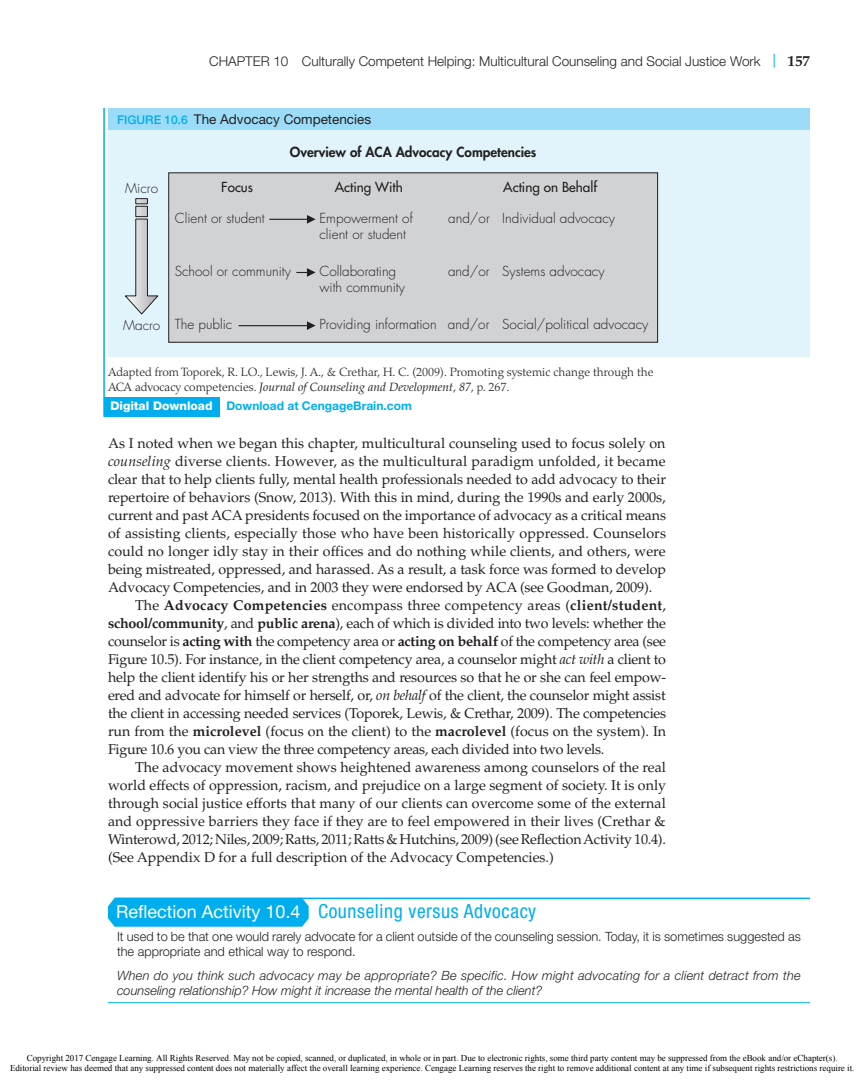
<style>
.page{position:relative;width:864px;height:1080px;background:#fff}
.page>*{position:absolute;margin:0;border:0;box-sizing:border-box;transform-origin:0 0}
.t1{font:condensed 19.5px "Helvetica Neue LT Std";letter-spacing:.03em;color:#00aeef}
.t2{font:700 15px "Palatino LT Std";color:#231f20}
.t3{font:14.25px "Palatino LT Std";letter-spacing:-.01em;color:#231f20}
.t4{font:14.25px "Palatino LT Std";letter-spacing:.01em;color:#231f20}
.t5{font:14.25px "Palatino LT Std";letter-spacing:.015em;color:#231f20}
.t6{font:300 13.5px/16.2px "Futura Std";color:#231f20}
.t7{font:300 13.5px "Helvetica Neue LT Std";color:#231f20}
.t8{font:13.5px "Helvetica Neue LT Std";color:#231f20}
.t9{font:800 13.5px "Futura Std";color:#231f20}
.t10{font:500 13.5px "Futura Std";color:#231f20}
.t11{font:italic 300 12.75px/15px "Helvetica Neue LT Std";letter-spacing:.015em;color:#231f20}
.t12{font:300 12.75px/15px "Helvetica Neue LT Std";color:#231f20}
.t13{font:300 12px/15px "Palatino LT Std";color:#231f20}
.t14{font:700 12px "Helvetica Neue LT Std";color:#00aeef}
.t15{font:9px/10.8px "Times New Roman";color:#000;text-align:center}
.s1{font-weight:500;font-size:12px;color:#00aeef}
.s2{font-weight:400;font-style:italic}
.s3{font-weight:800;color:#fff}
.s4{font-style:italic}
.s5{font-weight:700}
.s6{font-stretch:normal;font-size:18px;color:#fff}
</style>
<div class="page">
<svg style="left:774px;top:54px;width:1px;height:14px"></svg>
<div style="left:108px;top:108px;width:702px;height:22px;background:#9cdcf8"></div>
<div style="left:108px;top:898px;width:201px;height:29px;background:#00aeef"></div>
<hr style="left:115px;top:898px;width:695px;height:1px;background:#00aeef">
<hr style="left:108px;top:1002px;width:702px;height:1px;background:#00aeef">
<div style="left:108px;top:130px;width:702px;height:227px;background:#e1f4fc"></div>
<div style="left:169px;top:173px;width:489px;height:169px;background:#d1d2d4"></div>
<div style="left:168px;top:172px;width:490px;height:171px;border:1px solid #231f20"></div>
<svg style="left:307px;top:215px;width:9px;height:9px"></svg>
<hr style="left:269px;top:219px;width:42px;height:1px;background:#231f20">
<svg style="left:296px;top:268px;width:20px;height:9px"></svg>
<svg style="left:307px;top:321px;width:9px;height:9px"></svg>
<hr style="left:239px;top:325px;width:68px;height:1px;background:#231f20">
<svg style="left:125px;top:198px;width:34px;height:117px"></svg>
<div style="left:105px;top:397px;width:115px;height:20px;background:#00aeef"></div>
<hr style="left:103px;top:108px;width:2px;height:309px;background:#00aeef">
<p class="t7" style="left:209px;top:53px;width:19px">Chapter</p>
<p class="t7" style="left:273px;top:53px;width:489px">10 Culturally Competent Helping: Multicultural Counseling and Social Justice Work</p>
<p class="t2" style="left:788px;top:53px;width:24px">157</p>
<p class="t8" style="left:117px;top:111px;width:256px"><span class="s1">FIGURE 10.6</span> The Advocacy Competencies</p>
<p class="t6" style="left:125px;top:180px;width:34px">Micro</p>
<p class="t9" style="left:290px;top:144px;width:248px">Overview of ACA Advocacy Competencies</p>
<p class="t10" style="left:221px;top:179px;width:33px">Focus</p>
<p class="t10" style="left:335px;top:179px;width:70px">Acting With</p>
<p class="t10" style="left:503px;top:179px;width:95px">Acting on Behalf</p>
<p class="t6" style="left:319px;top:210px;width:95px">Empowerment of client or student</p>
<p class="t6" style="left:319px;top:263px;width:87px">Collaborating with community</p>
<p class="t6" style="left:319px;top:317px;width:119px">Providing information</p>
<p class="t6" style="left:175px;top:210px;width:92px">Client or student</p>
<p class="t6" style="left:448px;top:210px;width:43px">and/or</p>
<p class="t6" style="left:502px;top:210px;width:114px">Individual advocacy</p>
<p class="t6" style="left:502px;top:263px;width:104px">Systems advocacy</p>
<p class="t6" style="left:502px;top:317px;width:147px">Social/political advocacy</p>
<p class="t6" style="left:175px;top:263px;width:118px">School or community</p>
<p class="t6" style="left:448px;top:263px;width:43px">and/or</p>
<p class="t6" style="left:175px;top:317px;width:59px">The public</p>
<p class="t6" style="left:448px;top:317px;width:43px">and/or</p>
<p class="t6" style="left:123px;top:317px;width:39px">Macro</p>
<p class="t13" style="left:108px;top:364px;width:547px">Adapted from Toporek, R. LO., Lewis, J. A., &amp; Crethar, H. C. (2009). Promoting systemic change through the<br>ACA advocacy competencies. <span class="s2">Journal of Counseling and Development, 87</span>, p. 267.</p>
<p class="t14" style="left:110px;top:398px;width:303px"><span class="s3">Digital Download</span> Download at CengageBrain.com</p>
<p class="t3" style="left:108px;top:435px;width:559px">As I noted when we began this chapter, multicultural counseling used to focus solely on</p>
<p class="t3" style="left:108px;top:453px;width:559px"><span class="s4">counseling</span> diverse clients. However, as the multicultural paradigm unfolded, it became</p>
<p class="t3" style="left:108px;top:471px;width:559px">clear that to help clients fully, mental health professionals needed to add advocacy to their</p>
<p class="t3" style="left:108px;top:489px;width:559px">repertoire of behaviors (Snow, 2013). With this in mind, during the 1990s and early 2000s,</p>
<p class="t3" style="left:108px;top:507px;width:560px">current and past ACA presidents focused on the importance of advocacy as a critical means</p>
<p class="t4" style="left:108px;top:525px;width:560px">of assisting clients, especially those who have been historically oppressed. Counselors</p>
<p class="t3" style="left:108px;top:543px;width:559px">could no longer idly stay in their offices and do nothing while clients, and others, were</p>
<p class="t3" style="left:108px;top:561px;width:559px">being mistreated, oppressed, and harassed. As a result, a task force was formed to develop</p>
<p class="t3" style="left:108px;top:579px;width:546px">Advocacy Competencies, and in 2003 they were endorsed by ACA (see Goodman, 2009).</p>
<p class="t5" style="left:135px;top:597px;width:533px">The <span class="s5">Advocacy Competencies</span> encompass three competency areas (<span class="s5">client/student</span>,</p>
<p class="t3" style="left:108px;top:615px;width:559px"><span class="s5">school/community</span>, and <span class="s5">public arena</span>), each of which is divided into two levels: whether the</p>
<p class="t3" style="left:108px;top:633px;width:560px">counselor is <span class="s5">acting with</span> the competency area or <span class="s5">acting on behalf</span> of the competency area (see</p>
<p class="t3" style="left:108px;top:651px;width:560px">Figure 10.5). For instance, in the client competency area, a counselor might <span class="s4">act with</span> a client to</p>
<p class="t3" style="left:108px;top:669px;width:560px">help the client identify his or her strengths and resources so that he or she can feel empow-</p>
<p class="t3" style="left:108px;top:687px;width:559px">ered and advocate for himself or herself, or, <span class="s4">on behalf</span> of the client, the counselor might assist</p>
<p class="t3" style="left:108px;top:705px;width:560px">the client in accessing needed services (Toporek, Lewis, &amp; Crethar, 2009). The competencies</p>
<p class="t3" style="left:108px;top:723px;width:560px">run from the <span class="s5">microlevel</span> (focus on the client) to the <span class="s5">macrolevel</span> (focus on the system). In</p>
<p class="t3" style="left:108px;top:741px;width:498px">Figure 10.6 you can view the three competency areas, each divided into two levels.</p>
<p class="t3" style="left:135px;top:759px;width:532px">The advocacy movement shows heightened awareness among counselors of the real</p>
<p class="t3" style="left:108px;top:777px;width:560px">world effects of oppression, racism, and prejudice on a large segment of society. It is only</p>
<p class="t3" style="left:108px;top:795px;width:559px">through social justice efforts that many of our clients can overcome some of the external</p>
<p class="t3" style="left:108px;top:813px;width:559px">and oppressive barriers they face if they are to feel empowered in their lives (Crethar &amp;</p>
<p class="t3" style="left:108px;top:831px;width:560px">Winterowd, 2012; Niles, 2009; Ratts, 2011; Ratts &amp; Hutchins, 2009) (see Reflection Activity 10.4).</p>
<p class="t3" style="left:108px;top:849px;width:447px">(See Appendix D for a full description of the Advocacy Competencies.)</p>
<p class="t1" style="left:116px;top:900px;width:421px"><span class="s6">Reflection Activity 10.4</span> Counseling versus Advocacy</p>
<p class="t12" style="left:117px;top:928px;width:685px">It used to be that one would rarely advocate for a client outside of the counseling session. Today, it is sometimes suggested as the appropriate and ethical way to respond.</p>
<p class="t11" style="left:117px;top:968px;width:685px">When do you think such advocacy may be appropriate? Be specific. How might advocating for a client detract from the counseling relationship? How might it increase the mental health of the client?</p>
<p class="t15" style="left:10px;top:1053px;width:846px">Copyright 2017 Cengage Learning. All Rights Reserved. May not be copied, scanned, or duplicated, in whole or in part. Due to electronic rights, some third party content may be suppressed from the eBook and/or eChapter(s).<br>Editorial review has deemed that any suppressed content does not materially affect the overall learning experience. Cengage Learning reserves the right to remove additional content at any time if subsequent rights restrictions require it.</p>
</div>
